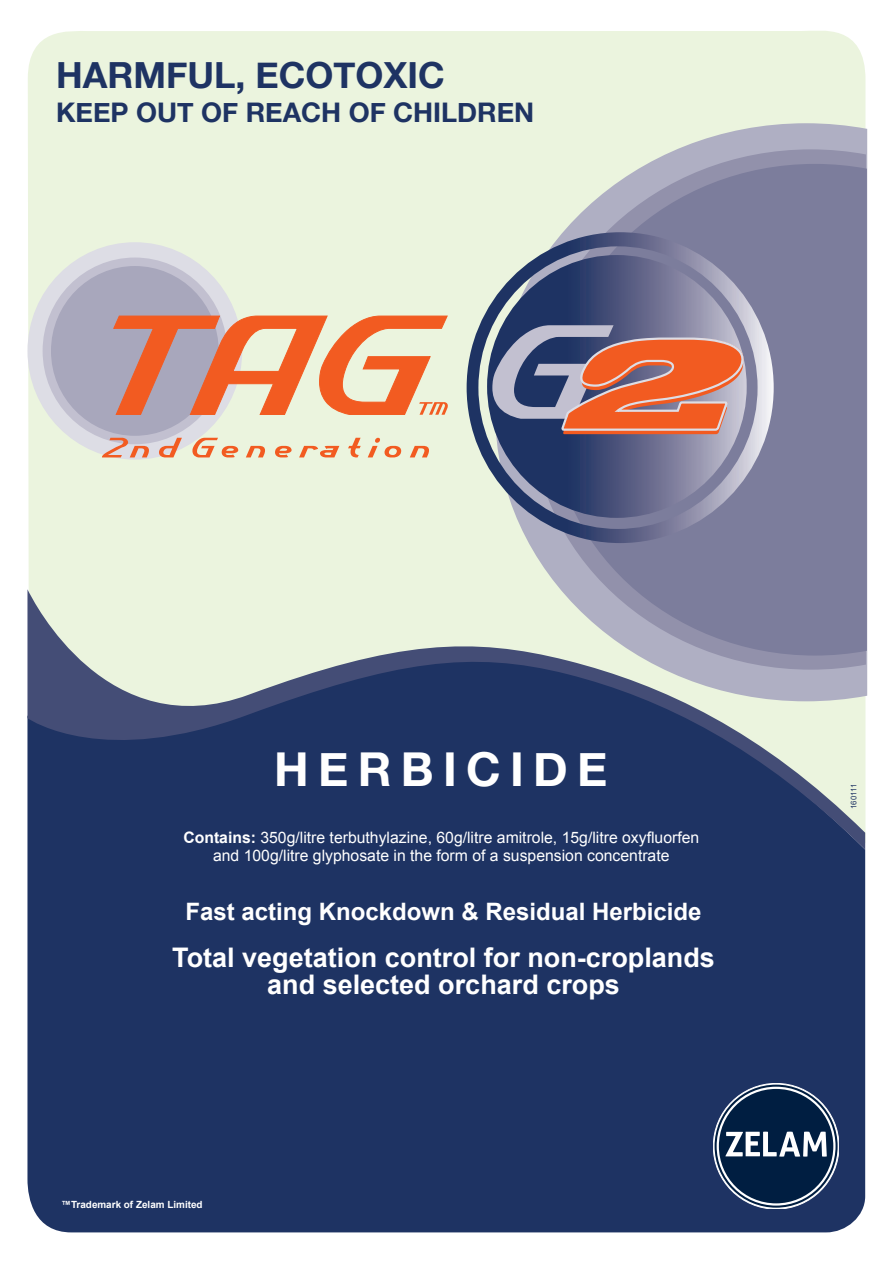
<style>
.page{position:relative;width:893px;height:1263px;background:#fff}
.page>*{position:absolute;margin:0;border:0;box-sizing:border-box;transform-origin:0 0}
.t1{font:700 46.65px "Helvetica Neue";letter-spacing:.2em;color:#fff}
.t2{font:700 36px "Helvetica Neue";color:#1e3363}
.t3{font:700 27px "Arial";color:#fff}
.t4{font:700 27px "Helvetica Neue";color:#1e3363}
.t5{font:700 24px "Arial";color:#fff}
.t6{font:15.75px/17.5px "Arial";color:#fff;text-align:center}
.t7{font:700 9.9px "Arial";color:#fff}
.t8{font:7.8px "Arial";color:#1e3363}
.s1{font-weight:700}
</style>
<div class="page">
<div style="left:28px;top:31px;width:837px;height:558px;background:#ebf4de"></div>
<div style="left:27px;top:850px;width:838px;height:382px;background:#1e3363"></div>
<svg style="left:27px;top:589px;width:838px;height:261px;background:#5a6a86"></svg>
<svg style="left:495px;top:123px;width:372px;height:578px;background:#b5bdc0"></svg>
<svg style="left:531px;top:149px;width:335px;height:521px;background:#bec2c5"></svg>
<svg style="left:550px;top:164px;width:317px;height:491px;background:#8b8ca6"></svg>
<svg style="left:467px;top:232px;width:307px;height:311px;background:#7b829c"></svg>
<div style="left:27px;top:242px;width:215px;height:218px;background:#dddde5;border-radius:50%"></div>
<div style="left:43px;top:258px;width:184px;height:186px;background:#c2c0d0;border-radius:50%"></div>
<div style="left:51px;top:266px;width:168px;height:170px;background:#a8a7bc;border-radius:50%"></div>
<svg style="left:102px;top:438px;width:47px;height:19px"></svg>
<svg style="left:159px;top:438px;width:23px;height:19px"></svg>
<svg style="left:192px;top:438px;width:46px;height:19px"></svg>
<svg style="left:246px;top:446px;width:19px;height:11px"></svg>
<svg style="left:275px;top:446px;width:17px;height:11px"></svg>
<svg style="left:299px;top:446px;width:40px;height:11px"></svg>
<svg style="left:348px;top:438px;width:13px;height:19px"></svg>
<svg style="left:368px;top:438px;width:33px;height:19px"></svg>
<svg style="left:410px;top:446px;width:19px;height:11px"></svg>
<svg style="left:113px;top:315px;width:335px;height:100px"></svg>
<svg style="left:492px;top:325px;width:252px;height:109px;background:#ad756f"></svg>
<svg style="left:715px;top:1085px;width:123px;height:123px;background:#304766"></svg>
<p class="t2" style="left:56px;top:47px;width:390px">HARMFUL, ECOTOXIC</p>
<p class="t4" style="left:56px;top:91px;width:480px">KEEP OUT OF REACH OF CHILDREN</p>
<p class="t1" style="left:274px;top:733px;width:335px">HERBICIDE</p>
<p class="t6" style="left:183px;top:829px;width:517px"><span class="s1">Contains:</span> 350g/litre terbuthylazine, 60g/litre amitrole, 15g/litre oxyfluorfen and 100g/litre glyphosate in the form of a suspension concentrate</p>
<p class="t5" style="left:185px;top:896px;width:518px">Fast acting Knockdown &amp; Residual Herbicide</p>
<p class="t3" style="left:172px;top:940px;width:544px">Total vegetation control for non-croplands</p>
<p class="t3" style="left:267px;top:967px;width:354px">and selected orchard crops</p>
<p class="t7" style="left:61px;top:1198px;width:143px">™Trademark of Zelam Limited</p>
<p class="t8" style="left:849px;top:809px;width:27px;rotate:-90deg">160111</p>
</div>
